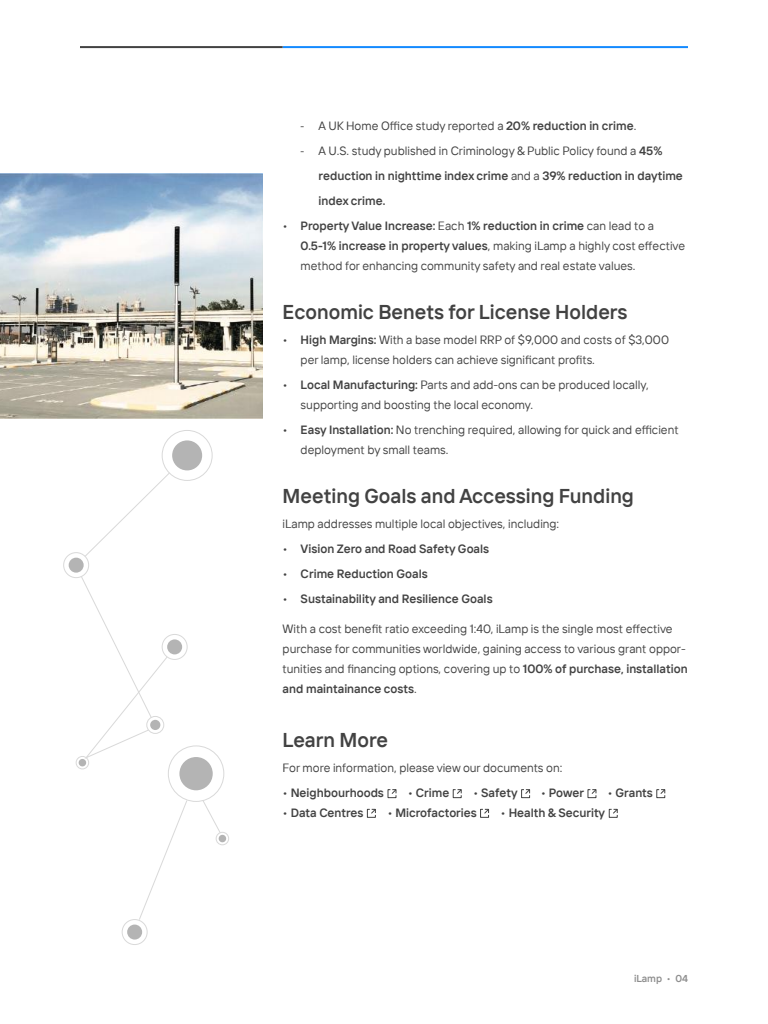
<style>
.page{position:relative;width:768px;height:1024px;background:#fff}
.page>*{position:absolute;margin:0;border:0;box-sizing:border-box;transform-origin:0 0}
.t1{font:600 20px "TT Interphases";color:#424242}
.t2{font:12px/20px "TT Interphases";color:#424242}
.t3{font:600 12px/25px "TT Interphases";color:#424242}
.t4{font:600 10px "TT Interphases";color:#8e8e8e}
.s1{font-family:"Myriad Pro"}
.s2{font-weight:600}
.s3{font-family:"Myriad Pro";font-weight:400}
.s4{font-weight:400}
</style>
<div class="page">
<hr style="left:283px;top:46px;width:405px;height:2px;background:#148aff">
<hr style="left:80px;top:46px;width:203px;height:2px;background:#424242">
<div style="left:172px;top:440px;width:30px;height:30px;background:#b4b4b4;border-radius:50%"></div>
<div style="left:162px;top:430px;width:51px;height:51px;border:1px solid #d9d9d9;border-radius:50%"></div>
<div style="left:167px;top:639px;width:15px;height:15px;background:#b4b4b4;border-radius:50%"></div>
<div style="left:162px;top:634px;width:26px;height:26px;border:1px solid #d9d9d9;border-radius:50%"></div>
<div style="left:127px;top:925px;width:15px;height:15px;background:#b4b4b4;border-radius:50%"></div>
<div style="left:122px;top:919px;width:26px;height:26px;border:1px solid #d9d9d9;border-radius:50%"></div>
<div style="left:69px;top:558px;width:15px;height:15px;background:#b4b4b4;border-radius:50%"></div>
<div style="left:63px;top:552px;width:26px;height:26px;border:1px solid #d9d9d9;border-radius:50%"></div>
<div style="left:179px;top:757px;width:34px;height:33px;background:#b4b4b4;border-radius:50%"></div>
<div style="left:168px;top:745px;width:56px;height:57px;border:1px solid #d9d9d9;border-radius:50%"></div>
<div style="left:79px;top:759px;width:7px;height:7px;background:#b4b4b4;border-radius:50%"></div>
<div style="left:76px;top:756px;width:13px;height:13px;border:1px solid #d9d9d9;border-radius:50%"></div>
<div style="left:219px;top:835px;width:7px;height:7px;background:#b4b4b4;border-radius:50%"></div>
<div style="left:216px;top:832px;width:13px;height:13px;border:1px solid #d9d9d9;border-radius:50%"></div>
<svg style="left:84px;top:472px;width:87px;height:86px"></svg>
<svg style="left:80px;top:575px;width:89px;height:185px"></svg>
<svg style="left:202px;top:799px;width:20px;height:35px"></svg>
<svg style="left:138px;top:799px;width:50px;height:122px"></svg>
<img style="left:0;top:173px;width:263px;height:245px">
<p class="t2" style="left:301px;top:115px;width:337px"><span class="s1">-</span> A UK Home Office study reported a <span class="s2">20% reduction in crime</span>.</p>
<p class="t3" style="left:319px;top:138px;width:366px;text-indent:-18px"><span class="s3">-</span> <span class="s4">A U.S. study published in Criminology &amp; Public Policy found a</span> 45% reduction in nighttime index crime <span class="s4">and a</span> 39% reduction in daytime index crime.</p>
<p class="t2" style="left:301px;top:215px;width:386px;text-indent:-18px"><span class="s2">• Property Value Increase:</span> Each <span class="s2">1% reduction in crime</span> can lead to a<br><span class="s2">0.5-1% increase in property values</span>, making iLamp a highly cost effective method for enhancing community safety and real estate values.</p>
<h1 class="t1" style="left:283px;top:299px;width:346px">Economic Benets for License Holders</h1>
<p class="t2" style="left:301px;top:329px;width:370px;text-indent:-18px"><span class="s2">• High Margins:</span> With a base model RRP of $9,000 and costs of $3,000 per lamp, license holders can achieve significant profits.</p>
<p class="t2" style="left:301px;top:374px;width:350px;text-indent:-18px"><span class="s2">• Local Manufacturing:</span> Parts and add-ons can be produced locally, supporting and boosting the local economy.</p>
<p class="t2" style="left:301px;top:419px;width:379px;text-indent:-18px"><span class="s2">• Easy Installation:</span> No trenching required, allowing for quick and efficient deployment by small teams.</p>
<h1 class="t1" style="left:283px;top:483px;width:353px">Meeting Goals and Accessing Funding</h1>
<p class="t2" style="left:283px;top:513px;width:278px">iLamp addresses multiple local objectives, including:</p>
<p class="t3" style="left:283px;top:536px;width:208px">• Vision Zero and Road Safety Goals</p>
<p class="t3" style="left:283px;top:561px;width:147px">• Crime Reduction Goals</p>
<p class="t3" style="left:283px;top:586px;width:212px">• Sustainability and Resilience Goals</p>
<p class="t2" style="left:283px;top:618px;width:407px">With a cost benefit ratio exceeding 1:40, iLamp is the single most effective purchase for communities worldwide, gaining access to various grant oppor&shy;tunities and financing options, covering up to <span class="s2">100% of purchase, installation and maintainance costs</span>.</p>
<h1 class="t1" style="left:283px;top:727px;width:107px">Learn More</h1>
<p class="t2" style="left:283px;top:757px;width:281px">For more information, please view our documents on:</p>
<p class="t3" style="left:283px;top:780px;width:103px">• Neighbourhoods</p>
<p class="t3" style="left:408px;top:780px;width:43px">• Crime</p>
<p class="t3" style="left:473px;top:780px;width:46px">• Safety</p>
<p class="t3" style="left:541px;top:780px;width:45px">• Power</p>
<p class="t3" style="left:607px;top:780px;width:47px">• Grants</p>
<p class="t3" style="left:283px;top:800px;width:82px">• Data Centres</p>
<p class="t3" style="left:387px;top:800px;width:91px">• Microfactories</p>
<p class="t3" style="left:501px;top:800px;width:106px">• Health &amp; Security</p>
<p class="t4" style="left:634px;top:972px;width:55px">iLamp • 04</p>
</div>
